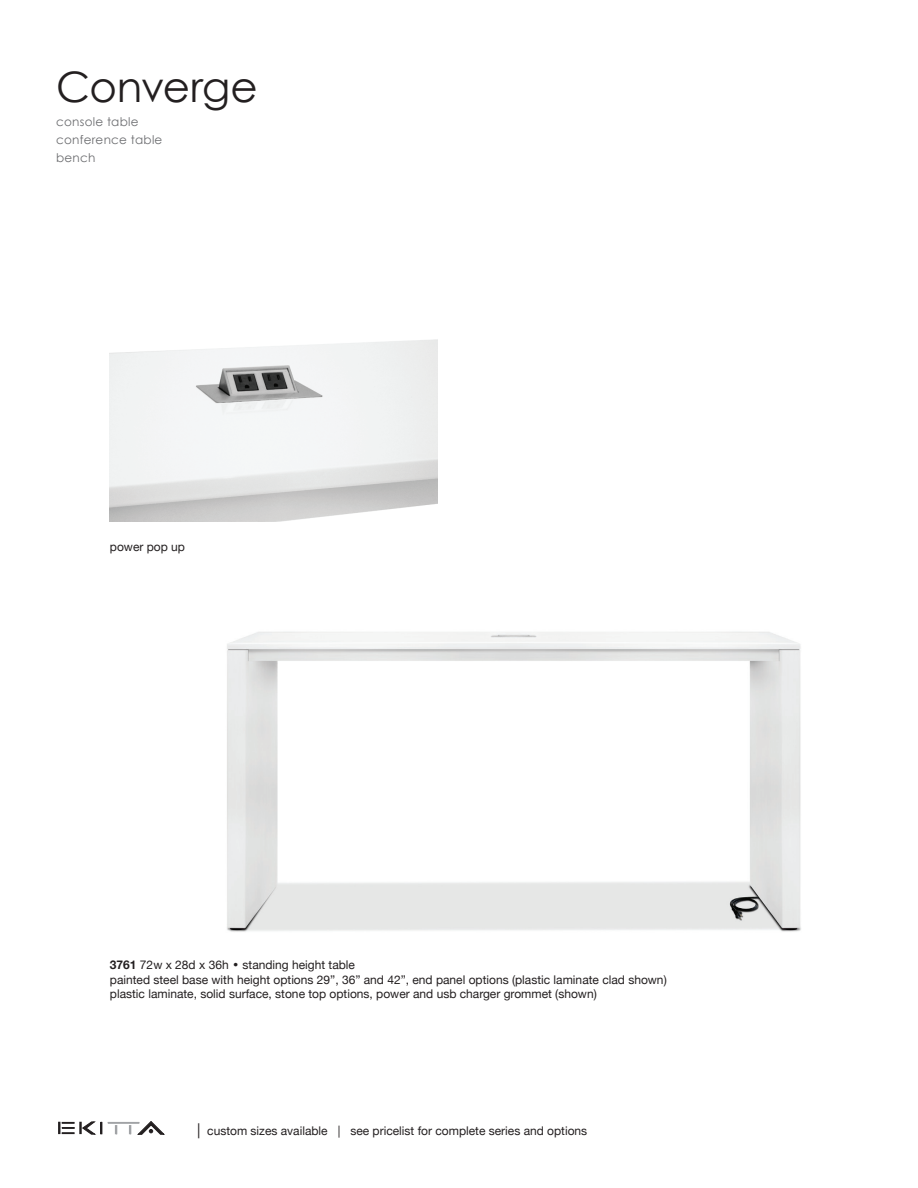
<style>
.page{position:relative;width:918px;height:1188px;background:#fff}
.page>*{position:absolute;margin:0;border:0;box-sizing:border-box;transform-origin:0 0}
.t1{font:42px "Century Gothic";letter-spacing:-.02em;color:#231f20}
.t2{font:12px/14.4px "Helvetica Neue";color:#231f20}
.t3{font:12px/18px "Century Gothic";letter-spacing:.02em;color:#6c6d70}
.s1{font-weight:700}
.s2{font-family:"Century Gothic"}
.s3{font-size:15px}
</style>
<div class="page">
<img style="left:227px;top:631px;width:574px;height:301px">
<svg style="left:129px;top:1125px;width:2px;height:9px"></svg>
<svg style="left:115px;top:1125px;width:2px;height:9px"></svg>
<hr style="left:108px;top:1122px;width:31px;height:2px;background:#a1a3a6">
<svg style="left:58px;top:1122px;width:44px;height:12px"></svg>
<svg style="left:138px;top:1121px;width:26px;height:14px"></svg>
<img style="left:110px;top:339px;width:328px;height:182px">
<h1 class="t1" style="left:56px;top:61px;width:203px">Converge</h1>
<p class="t3" style="left:56px;top:112px;width:108px">console table conference table bench</p>
<p class="t2" style="left:110px;top:540px;width:77px">power pop up</p>
<p class="t2" style="left:110px;top:959px;width:558px"><span class="s1">3761</span> 72w x 28d x 36h <span class="s2">•</span> standing height table<br>painted steel base with height options 29”, 36” and 42”, end panel options (plastic laminate clad shown) plastic laminate, solid surface, stone top options, power and usb charger grommet (shown)</p>
<p class="t2" style="left:197px;top:1124px;width:392px"><span class="s3">|</span> custom sizes available | see pricelist for complete series and options</p>
</div>
